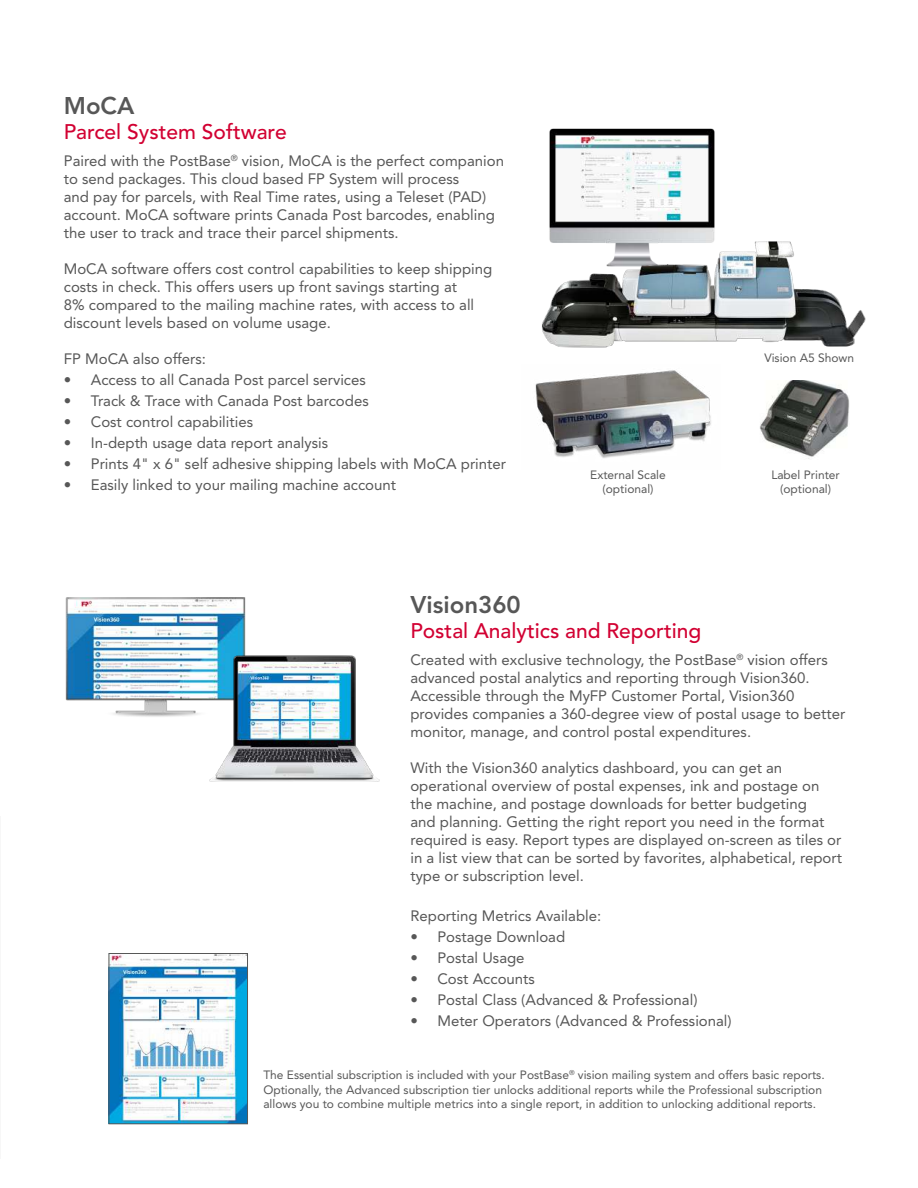
<style>
.page{position:relative;width:918px;height:1188px;background:#fff}
.page>*{position:absolute;margin:0;border:0;box-sizing:border-box;transform-origin:0 0}
.t1{font:800 24px "Avenir LT Std";color:#575757}
.t2{font:500 21px "Avenir LT Std";color:#d20032}
.t3{font:15px/18px "Avenir LT Std";color:#575757}
.t4{font:12px/14.4px "Avenir LT Std";color:#575757;text-align:center}
</style>
<div class="page">
<img style="left:549px;top:128px;width:166px;height:103px">
<hr style="left:0;top:816px;width:1px;height:342px;background:#f7f7f7">
<img style="left:65px;top:597px;width:181px;height:120px">
<img style="left:204px;top:651px;width:176px;height:131px">
<img style="left:111px;top:955px;width:135px;height:167px">
<div style="left:109px;top:953px;width:139px;height:171px;border:1px solid #575757"></div>
<img style="left:542px;top:231px;width:324px;height:117px">
<img style="left:535px;top:370px;width:176px;height:88px">
<img style="left:760px;top:380px;width:90px;height:79px">
<h1 class="t1" style="left:64px;top:91px;width:72px">MoCA</h1>
<h2 class="t2" style="left:64px;top:123px;width:224px">Parcel System Software</h2>
<p class="t3" style="left:64px;top:153px;width:442px">Paired with the PostBase<sup>®</sup> vision, MoCA is the perfect companion to send packages. This cloud based FP System will process<br>and pay for parcels, with Real Time rates, using a Teleset (PAD) account. MoCA software prints Canada Post barcodes, enabling the user to track and trace their parcel shipments.</p>
<p class="t3" style="left:64px;top:261px;width:430px">MoCA software offers cost control capabilities to keep shipping costs in check. This offers users up front savings starting at<br>8% compared to the mailing machine rates, with access to all discount levels based on volume usage.</p>
<p class="t3" style="left:64px;top:351px;width:144px">FP MoCA also offers:</p>
<p class="t3" style="left:64px;top:372px;width:304px">• Access to all Canada Post parcel services</p>
<p class="t3" style="left:64px;top:393px;width:306px">• Track &amp; Trace with Canada Post barcodes</p>
<p class="t3" style="left:64px;top:414px;width:191px">• Cost control capabilities</p>
<p class="t3" style="left:64px;top:435px;width:266px">• In-depth usage data report analysis</p>
<p class="t3" style="left:64px;top:456px;width:444px">• Prints 4" x 6" self adhesive shipping labels with MoCA printer</p>
<p class="t3" style="left:64px;top:477px;width:334px">• Easily linked to your mailing machine account</p>
<p class="t4" style="left:764px;top:352px;width:91px">Vision A5 Shown</p>
<p class="t4" style="left:590px;top:468px;width:77px">External Scale (optional)</p>
<p class="t4" style="left:771px;top:468px;width:70px">Label Printer (optional)</p>
<h1 class="t1" style="left:410px;top:591px;width:112px">Vision360</h1>
<h2 class="t2" style="left:410px;top:622px;width:292px">Postal Analytics and Reporting</h2>
<p class="t3" style="left:410px;top:652px;width:436px">Created with exclusive technology, the PostBase<sup>®</sup> vision offers advanced postal analytics and reporting through Vision360.<br>Accessible through the MyFP Customer Portal, Vision360 provides companies a 360-degree view of postal usage to better monitor, manage, and control postal expenditures.</p>
<p class="t3" style="left:410px;top:760px;width:433px">With the Vision360 analytics dashboard, you can get an operational overview of postal expenses, ink and postage on the machine, and postage downloads for better budgeting<br>and planning. Getting the right report you need in the format required is easy. Report types are displayed on-screen as tiles or in a list view that can be sorted by favorites, alphabetical, report type or subscription level.</p>
<p class="t3" style="left:410px;top:908px;width:192px">Reporting Metrics Available:</p>
<p class="t3" style="left:410px;top:929px;width:156px">• Postage Download</p>
<p class="t3" style="left:410px;top:950px;width:116px">• Postal Usage</p>
<p class="t3" style="left:410px;top:971px;width:126px">• Cost Accounts</p>
<p class="t3" style="left:410px;top:992px;width:289px">• Postal Class (Advanced &amp; Professional)</p>
<p class="t3" style="left:410px;top:1013px;width:323px">• Meter Operators (Advanced &amp; Professional)</p>
<p class="t4" style="left:263px;top:1069px;width:563px;text-align:left">The Essential subscription is included with your PostBase<sup>®</sup> vision mailing system and offers basic reports.<br>Optionally, the Advanced subscription tier unlocks additional reports while the Professional subscription allows you to combine multiple metrics into a single report, in addition to unlocking additional reports.</p>
</div>
